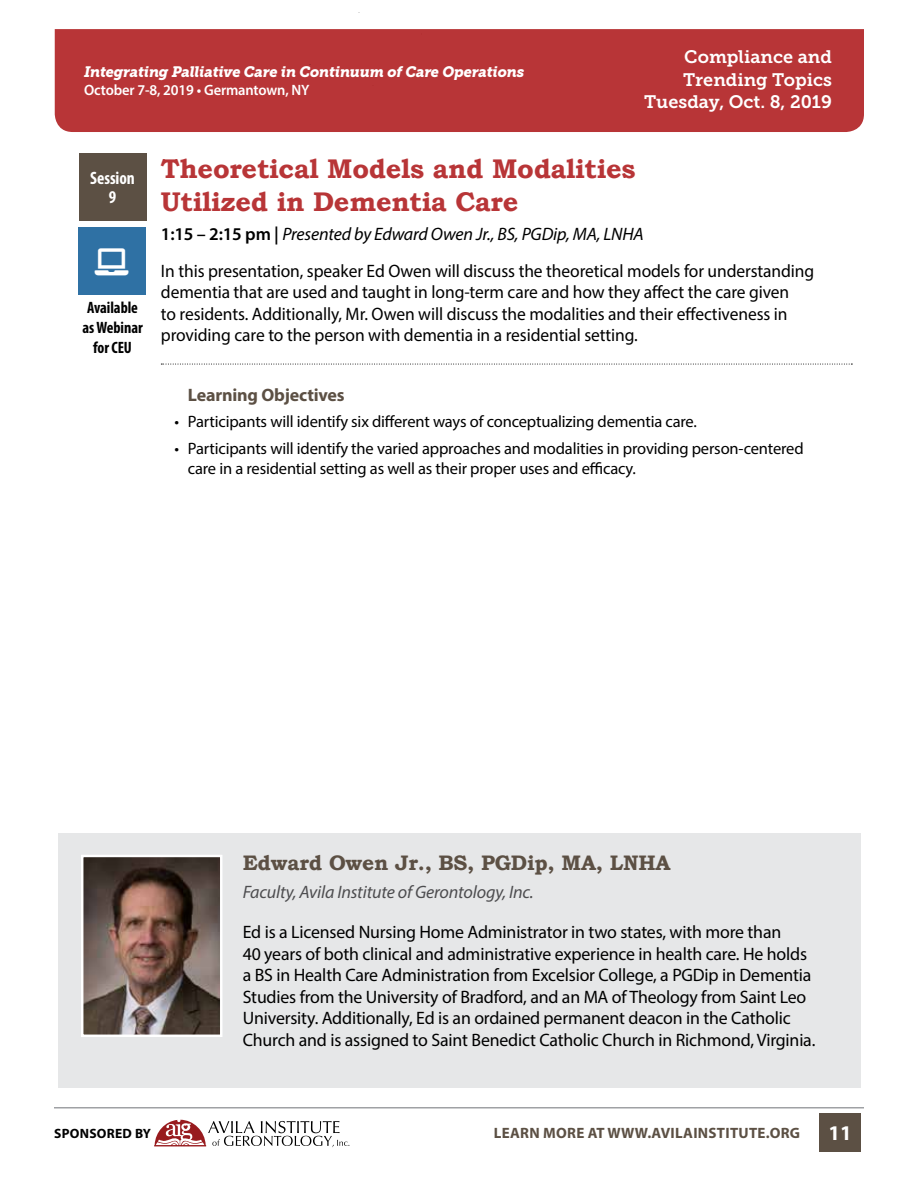
<style>
.page{position:relative;width:918px;height:1188px;background:#fff}
.page>*{position:absolute;margin:0;border:0;box-sizing:border-box;transform-origin:0 0}
.t1{font:700 27px/33px "Bookman Old Style";letter-spacing:-.01em;color:#b83537}
.t2{font:700 21px "Bookman Old Style";letter-spacing:-.01em;color:#5c5044}
.t3{font:700 21px "Myriad Pro";color:#fff}
.t4{font:18px/21.6px "Myriad Pro";letter-spacing:-.01em;color:#000}
.t5{font:18px/22.5px "Museo Slab 700";color:#fff;text-align:right}
.t6{font:italic 18px "Myriad Pro";letter-spacing:-.01em;color:#4d4d4f}
.t7{font:700 18px "Myriad Pro";letter-spacing:-.01em;color:#5c5044}
.t8{font:700 condensed 18px/19.5px "Myriad Pro";letter-spacing:-.005em;color:#fff;text-align:center}
.t9{font:16.5px/19.8px "Myriad Pro";letter-spacing:-.01em;color:#000}
.t10{font:700 condensed 16.5px/19.8px "Myriad Pro";letter-spacing:-.005em;color:#000;text-align:center}
.t11{font:italic 15px "Museo Slab 900";letter-spacing:-.015em;color:#fff}
.t12{font:700 15px "Myriad Pro";letter-spacing:.02em;color:#5c5044}
.t13{font:600 15px "Myriad Pro";letter-spacing:-.01em;color:#fff}
.t14{font:700 13.5px "Myriad Pro";letter-spacing:.02em;color:#000}
.s1{font-weight:600}
.s2{font-style:italic}
</style>
<div class="page">
<div style="left:58px;top:834px;width:802px;height:254px;background:#e6e7e8"></div>
<img style="left:84px;top:858px;width:135px;height:176px">
<div style="left:81px;top:855px;width:141px;height:182px;border:2px solid #fff"></div>
<svg style="left:154px;top:1120px;width:195px;height:27px"></svg>
<hr style="left:54px;top:1107px;width:810px;height:1px;background:#9fa1a4">
<div style="left:819px;top:1113px;width:42px;height:39px;background:#5c5044"></div>
<div style="left:55px;top:29px;width:809px;height:103px;background:#b83537"></div>
<div style="left:79px;top:153px;width:67px;height:67px;background:#5c5044"></div>
<svg style="left:161px;top:364px;width:691px;height:1px"></svg>
<div style="left:78px;top:227px;width:67px;height:67px;background:#2f71a4"></div>
<p class="t11" style="left:84px;top:63px;width:442px">Integrating Palliative Care in Continuum of Care Operations</p>
<p class="t13" style="left:84px;top:81px;width:227px">October 7-8, 2019 • Germantown, NY</p>
<p class="t5" style="left:644px;top:46px;width:189px">Compliance and<br>Trending Topics<br>Tuesday, Oct. 8, 2019</p>
<p class="t8" style="left:90px;top:167px;width:46px">Session<br>9</p>
<p class="t10" style="left:82px;top:297px;width:62px">Available as Webinar for CEU</p>
<h1 class="t1" style="left:161px;top:152px;width:476px">Theoretical Models and Modalities<br>Utilized in Dementia Care</h1>
<p class="t4" style="left:161px;top:215px;width:655px;line-height:36.8px"><span class="s1">1:15 – 2:15 pm |</span> <span class="s2">Presented by Edward Owen Jr., BS, PGDip, MA, LNHA<br></span>In this presentation, speaker Ed Owen will discuss the theoretical models for understanding</p>
<p class="t4" style="left:161px;top:281px;width:630px;text-align:justify">dementia that are used and taught in long-term care and how they affect the care given to residents. Additionally, Mr. Owen will discuss the modalities and their effectiveness in providing care to the person with dementia in a residential setting.</p>
<p class="t7" style="left:188px;top:383px;width:158px">Learning Objectives</p>
<p class="t9" style="left:174px;top:412px;width:524px">• Participants will identify six different ways of conceptualizing dementia care.</p>
<p class="t9" style="left:188px;top:438px;width:617px;text-indent:-13px">• Participants will identify the varied approaches and modalities in providing person-centered care in a residential setting as well as their proper uses and efficacy.</p>
<p class="t2" style="left:243px;top:847px;width:429px">Edward Owen Jr., BS, PGDip, MA, LNHA</p>
<p class="t6" style="left:243px;top:881px;width:292px">Faculty, Avila Institute of Gerontology, Inc.</p>
<p class="t4" style="left:243px;top:921px;width:574px">Ed is a Licensed Nursing Home Administrator in two states, with more than<br>40 years of both clinical and administrative experience in health care. He holds a BS in Health Care Administration from Excelsior College, a PGDip in Dementia Studies from the University of Bradford, and an MA of Theology from Saint Leo University. Additionally, Ed is an ordained permanent deacon in the Catholic Church and is assigned to Saint Benedict Catholic Church in Richmond, Virginia.</p>
<p class="t14" style="left:54px;top:1124px;width:98px">SPONSORED BY</p>
<p class="t12" style="left:494px;top:1123px;width:308px">LEARN MORE AT WWW.AVILAINSTITUTE.ORG</p>
<p class="t3" style="left:828px;top:1120px;width:25px">11</p>
</div>
